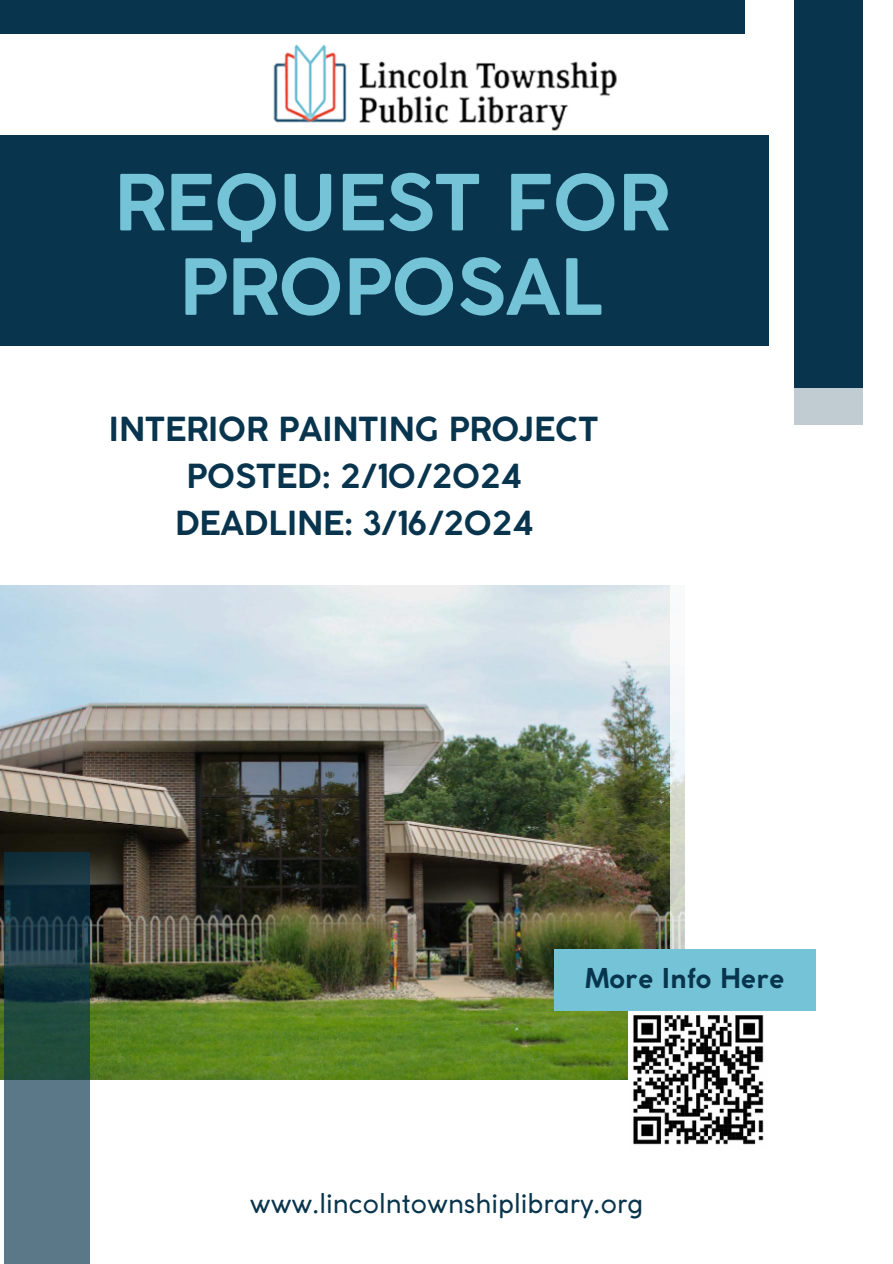
<style>
.page{position:relative;width:893px;height:1264px;background:#fff}
.page>*{position:absolute;margin:0;border:0;box-sizing:border-box;transform-origin:0 0}
.t1{font:700 76.2px/84.3px "Coco Gothic";color:#75c3d7;text-align:center}
.t2{font:700 32.7px/47.2px "Coco Gothic";color:#08354d;text-align:center}
.t3{font:27px "Coco Gothic";color:#08354d}
.t4{font:700 27px "Coco Gothic";color:#08354d}
</style>
<div class="page">
<div style="left:794px;top:0;width:68px;height:425px;background:#08354d"></div>
<img style="left:0;top:586px;width:670px;height:493px">
<div style="left:670px;top:388px;width:222px;height:875px;background:#fff"></div>
<div style="left:0;top:0;width:744px;height:33px;background:#08354d"></div>
<div style="left:0;top:135px;width:768px;height:211px;background:#08354d"></div>
<svg style="left:4px;top:851px;width:85px;height:412px;background:#36565f"></svg>
<img style="left:250px;top:33px;width:393px;height:98px">
<img style="left:628px;top:1011px;width:136px;height:134px">
<div style="left:554px;top:949px;width:261px;height:62px;background:#75c3d7"></div>
<h2 class="t1" style="left:114px;top:167px;width:556px">REQUEST FOR<br>PROPOSAL</h2>
<p class="t2" style="left:109px;top:408px;width:491px">INTERIOR PAINTING PROJECT<br>POSTED: 2/10/2024<br>DEADLINE: 3/16/2024</p>
<p class="t4" style="left:584px;top:967px;width:201px">More Info Here</p>
<h3 class="t3" style="left:250px;top:1192px;width:395px">www.lincolntownshiplibrary.org</h3>
</div>
